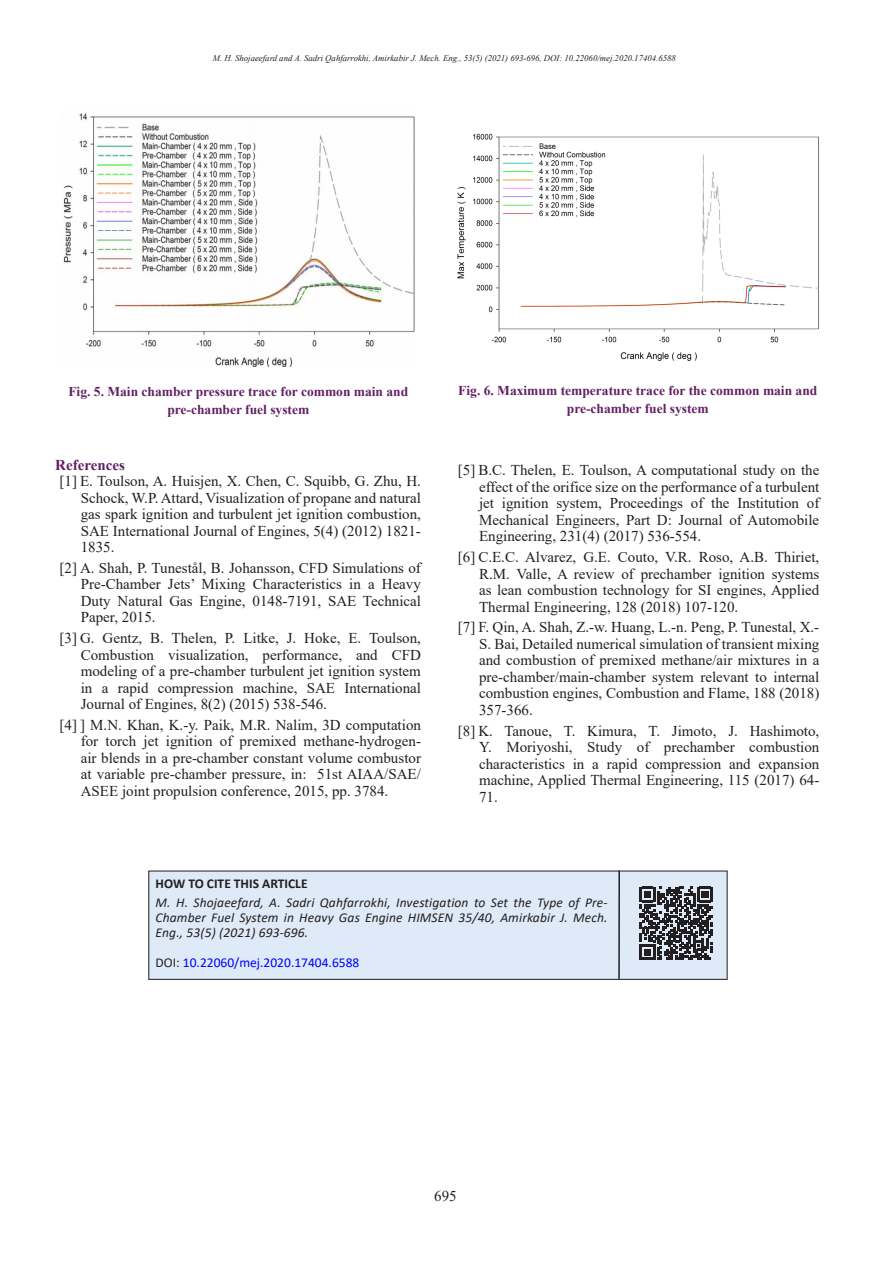
<style>
.page{position:relative;width:893px;height:1263px;background:#fff}
.page>*{position:absolute;margin:0;border:0;box-sizing:border-box;transform-origin:0 0}
.t1{font:15px/16.5px "Times New Roman";color:#231f20;text-align:justify}
.Normal_Text{font:700 15px "Times New Roman";color:#632065}
.t2{font:italic 13.5px/15px "Calibri";letter-spacing:.01em;color:#231f20;text-align:justify}
.Captions__Figures__d{font:700 13.5px/18px "Times New Roman";color:#632065;text-align:center}
.t3{font:13.5px "Calibri";color:#00f}
.t4{font:700 13.5px "Calibri";color:#231f20}
.t5{font:italic 8.7px "Times New Roman";color:#231f20}
.s1{color:#231f20}
</style>
<div class="page">
<img style="left:457px;top:133px;width:362px;height:228px">
<div style="left:149px;top:871px;width:578px;height:108px;background:#deeaf7"></div>
<div style="left:148px;top:870px;width:580px;height:110px;border:1px solid #231f20"></div>
<svg style="left:640px;top:887px;width:73px;height:73px"></svg>
<img style="left:63px;top:113px;width:352px;height:254px">
<hr style="left:618px;top:870px;width:2px;height:109px;background:#231f20">
<p class="t5" style="left:213px;top:52px;width:464px">M. H. Shojaeefard and A. Sadri Qahfarrokhi, Amirkabir J. Mech. Eng., 53(5) (2021) 693-696, DOI: 10.22060/mej.2020.17404.6588</p>
<p class="Captions__Figures__d" style="left:68px;top:382px;width:341px">Fig. 5. Main chamber pressure trace for common main and pre-chamber fuel system</p>
<p class="Normal_Text" style="left:55px;top:454px;width:71px">References</p>
<p class="t1" style="left:81px;top:472px;width:342px;text-indent:-21px">[1] E. Toulson, A. Huisjen, X. Chen, C. Squibb, G. Zhu, H.<br>Schock, W.P. Attard, Visualization of propane and natural gas spark ignition and turbulent jet ignition combustion, SAE International Journal of Engines, 5(4) (2012) 1821- 1835.</p>
<p class="t1" style="left:81px;top:559px;width:342px;text-indent:-21px">[2] A. Shah, P. Tunestål, B. Johansson, CFD Simulations of Pre-Chamber Jets’ Mixing Characteristics in a Heavy Duty Natural Gas Engine, 0148-7191, SAE Technical Paper, 2015.</p>
<p class="t1" style="left:81px;top:629px;width:342px;text-indent:-21px">[3] G. Gentz, B. Thelen, P. Litke, J. Hoke, E. Toulson, Combustion visualization, performance, and CFD modeling of a pre-chamber turbulent jet ignition system in a rapid compression machine, SAE International Journal of Engines, 8(2) (2015) 538-546.</p>
<p class="t1" style="left:81px;top:716px;width:342px;text-indent:-21px">[4] ] M.N. Khan, K.-y. Paik, M.R. Nalim, 3D computation for torch jet ignition of premixed methane-hydrogen&shy;air blends in a pre-chamber constant volume combustor at variable pre-chamber pressure, in: 51st AIAA/SAE/ ASEE joint propulsion conference, 2015, pp. 3784.</p>
<p class="Captions__Figures__d" style="left:458px;top:381px;width:361px">Fig. 6. Maximum temperature trace for the common main and pre-chamber fuel system</p>
<p class="t1" style="left:479px;top:462px;width:342px;text-indent:-21px">[5] B.C. Thelen, E. Toulson, A computational study on the effect of the orifice size on the performance of a turbulent jet ignition system, Proceedings of the Institution of Mechanical Engineers, Part D: Journal of Automobile Engineering, 231(4) (2017) 536-554.</p>
<p class="t1" style="left:479px;top:548px;width:342px;text-indent:-21px">[6] C.E.C. Alvarez, G.E. Couto, V.R. Roso, A.B. Thiriet, R.M. Valle, A review of prechamber ignition systems as lean combustion technology for SI engines, Applied Thermal Engineering, 128 (2018) 107-120.</p>
<p class="t1" style="left:479px;top:619px;width:342px;text-indent:-21px">[7] F. Qin, A. Shah, Z.-w. Huang, L.-n. Peng, P. Tunestal, X.- S. Bai, Detailed numerical simulation of transient mixing and combustion of premixed methane/air mixtures in a pre-chamber/main-chamber system relevant to internal combustion engines, Combustion and Flame, 188 (2018)<br>357-366.</p>
<p class="t1" style="left:479px;top:722px;width:342px;text-indent:-21px">[8] K. Tanoue, T. Kimura, T. Jimoto, J. Hashimoto, Y. Moriyoshi, Study of prechamber combustion characteristics in a rapid compression and expansion machine, Applied Thermal Engineering, 115 (2017) 64- 71.</p>
<p class="t4" style="left:156px;top:874px;width:153px">HOW TO CITE THIS ARTICLE</p>
<p class="t2" style="left:156px;top:895px;width:453px">M. H. Shojaeefard, A. Sadri Qahfarrokhi, Investigation to Set the Type of Pre-Chamber Fuel System in Heavy Gas Engine HIMSEN 35/40, Amirkabir J. Mech.<br>Eng., 53(5) (2021) 693-696.</p>
<p class="t3" style="left:156px;top:953px;width:205px"><span class="s1">DOI:</span> 10.22060/mej.2020.17404.6588</p>
<p class="t1" style="left:434px;top:1187px;width:24px">695</p>
</div>
